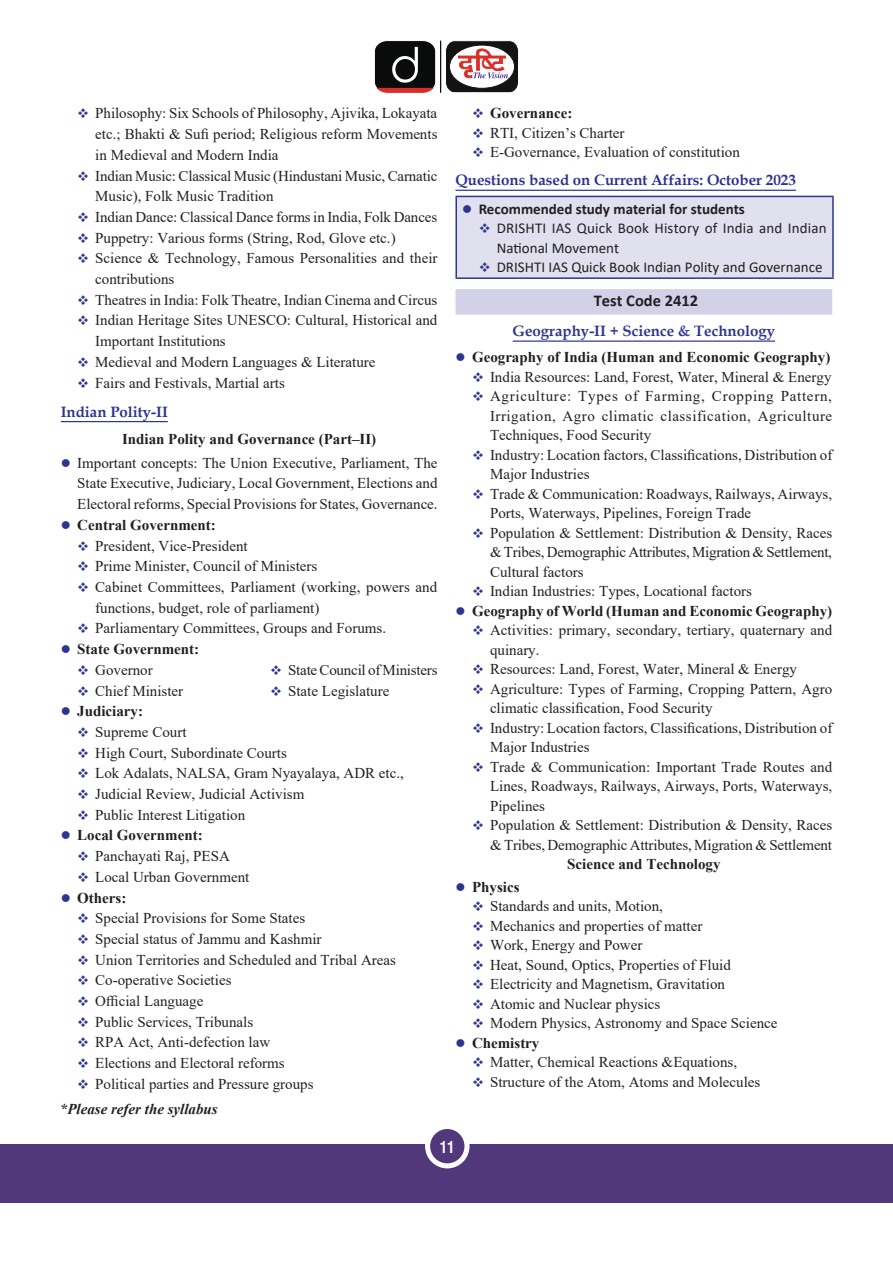
<style>
.page{position:relative;width:893px;height:1263px;background:#fff}
.page>*{position:absolute;margin:0;border:0;box-sizing:border-box;transform-origin:0 0}
.Test_Code-1{font:700 16.5px "Calibri";color:#231f20}
.t1{font:700 condensed 15.75px "Swiss 721 BT";color:#fff;scale:.95 1}
.t2{font:15px/19.5px "Times New Roman";color:#231f20}
.Para_1{font:700 15px "Times New Roman";color:#231f20}
.t3{font:15px/19.5px "Calibri";color:#231f20}
.H-1{font:700 15px "Book Antiqua";color:#2d3590}
.H1_Dark_Blue{font:700 15px "Book Antiqua";color:#2e3092}
.t4{font:700 15px "Calibri";color:#231f20}
.Para_1-2{font:italic 700 15px "Times New Roman";color:#231f20}
</style>
<div class="page">
<div style="left:0;top:1144px;width:893px;height:58px;background:#51387a"></div>
<div style="left:425px;top:1124px;width:45px;height:44px;background:#fff;border-radius:50%"></div>
<div style="left:430px;top:1129px;width:34px;height:34px;background:#51387a;border-radius:50%"></div>
<svg style="left:374px;top:40px;width:62px;height:53px;background:#433736"></svg>
<svg style="left:445px;top:41px;width:74px;height:52px"></svg>
<hr style="left:440px;top:41px;width:1px;height:52px;background:#040503">
<hr style="left:61px;top:421px;width:107px;height:1px;background:#2d3590">
<hr style="left:455px;top:190px;width:341px;height:1px;background:#2e3092">
<div style="left:455px;top:289px;width:377px;height:26px;background:#d3d1e8"></div>
<hr style="left:513px;top:340px;width:262px;height:2px;background:#2d3590">
<div style="left:456px;top:196px;width:377px;height:82px;background:#e1e0ef"></div>
<hr style="left:455px;top:196px;width:379px;height:1px;background:#2d3590">
<hr style="left:455px;top:197px;width:2px;height:80px;background:#2d3590">
<hr style="left:832px;top:197px;width:2px;height:80px;background:#2d3590">
<hr style="left:455px;top:277px;width:379px;height:2px;background:#2d3590">
<p class="t2" style="left:95px;top:103px;width:344px;line-height:20.7px;text-align:justify">Philosophy: Six Schools of Philosophy, Ajivika, Lokayata etc.; Bhakti &amp; Sufi period; Religious reform Movements in Medieval and Modern India</p>
<p class="t2" style="left:95px;top:165px;width:344px;line-height:20.7px">Indian Music: Classical Music (Hindustani Music, Carnatic<br>Music), Folk Music Tradition</p>
<p class="t2" style="left:95px;top:207px;width:343px">Indian Dance: Classical Dance forms in India, Folk Dances</p>
<p class="t2" style="left:95px;top:227px;width:302px">Puppetry: Various forms (String, Rod, Glove etc.)</p>
<p class="t2" style="left:95px;top:247px;width:344px;line-height:20.7px">Science &amp; Technology, Famous Personalities and their contributions</p>
<p class="t2" style="left:95px;top:289px;width:344px">Theatres in India: Folk Theatre, Indian Cinema and Circus</p>
<p class="t2" style="left:95px;top:310px;width:344px;line-height:20.7px">Indian Heritage Sites UNESCO: Cultural, Historical and<br>Important Institutions</p>
<p class="t2" style="left:95px;top:352px;width:282px">Medieval and Modern Languages &amp; Literature</p>
<p class="t2" style="left:95px;top:372px;width:191px">Fairs and Festivals, Martial arts</p>
<p class="H-1" style="left:61px;top:401px;width:109px">Indian Polity-II</p>
<p class="Para_1" style="left:122px;top:428px;width:256px">Indian Polity and Governance (Part–II)</p>
<p class="t2" style="left:77px;top:452px;width:362px;line-height:20.7px;text-align:justify">Important concepts: The Union Executive, Parliament, The State Executive, Judiciary, Local Government, Elections and Electoral reforms, Special Provisions for States, Governance.</p>
<p class="Para_1" style="left:77px;top:514px;width:140px">Central Government:</p>
<p class="t2" style="left:95px;top:535px;width:154px">President, Vice-President</p>
<p class="t2" style="left:95px;top:556px;width:224px">Prime Minister, Council of Ministers</p>
<p class="t2" style="left:95px;top:576px;width:344px;line-height:20.7px">Cabinet Committees, Parliament (working, powers and functions, budget, role of parliament)</p>
<p class="t2" style="left:95px;top:618px;width:292px">Parliamentary Committees, Groups and Forums.</p>
<p class="Para_1" style="left:77px;top:638px;width:124px">State Government:</p>
<p class="t2" style="left:95px;top:659px;width:59px">Governor</p>
<p class="t2" style="left:95px;top:680px;width:89px">Chief Minister</p>
<p class="t2" style="left:288px;top:659px;width:151px">State Council of Ministers</p>
<p class="t2" style="left:288px;top:680px;width:103px">State Legislature</p>
<p class="Para_1" style="left:77px;top:700px;width:67px">Judiciary:</p>
<p class="t2" style="left:95px;top:722px;width:93px">Supreme Court</p>
<p class="t2" style="left:95px;top:742px;width:193px">High Court, Subordinate Courts</p>
<p class="t2" style="left:95px;top:763px;width:310px">Lok Adalats, NALSA, Gram Nyayalaya, ADR etc.,</p>
<p class="t2" style="left:95px;top:784px;width:211px">Judicial Review, Judicial Activism</p>
<p class="t2" style="left:95px;top:804px;width:151px">Public Interest Litigation</p>
<p class="Para_1" style="left:77px;top:824px;width:127px">Local Government:</p>
<p class="t2" style="left:95px;top:846px;width:136px">Panchayati Raj, PESA</p>
<p class="t2" style="left:95px;top:866px;width:156px">Local Urban Government</p>
<p class="Para_1" style="left:77px;top:887px;width:51px">Others:</p>
<p class="t2" style="left:95px;top:908px;width:211px">Special Provisions for Some States</p>
<p class="t2" style="left:95px;top:929px;width:228px">Special status of Jammu and Kashmir</p>
<p class="t2" style="left:95px;top:949px;width:302px">Union Territories and Scheduled and Tribal Areas</p>
<p class="t2" style="left:95px;top:970px;width:138px">Co-operative Societies</p>
<p class="t2" style="left:95px;top:991px;width:110px">Official Language</p>
<p class="t2" style="left:95px;top:1011px;width:159px">Public Services, Tribunals</p>
<p class="t2" style="left:95px;top:1032px;width:176px">RPA Act, Anti-defection law</p>
<p class="t2" style="left:95px;top:1053px;width:191px">Elections and Electoral reforms</p>
<p class="t2" style="left:95px;top:1073px;width:220px">Political parties and Pressure groups</p>
<p class="Para_1-2" style="left:60px;top:1098px;width:159px">*Please refer the syllabus</p>
<p class="Para_1" style="left:490px;top:103px;width:84px">Governance:</p>
<p class="t2" style="left:490px;top:123px;width:136px">RTI, Citizen’s Charter</p>
<p class="t2" style="left:490px;top:142px;width:251px">E-Governance, Evaluation of constitution</p>
<p class="H1_Dark_Blue" style="left:455px;top:170px;width:342px">Questions based on Current Affairs: October 2023</p>
<p class="t4" style="left:479px;top:198px;width:268px">Recommended study material for students</p>
<p class="t3" style="left:497px;top:218px;width:332px">DRISHTI IAS Quick Book History of India and Indian<br>National Movement</p>
<p class="t3" style="left:497px;top:257px;width:327px">DRISHTI IAS Quick Book Indian Polity and Governance</p>
<p class="Test_Code-1" style="left:594px;top:289px;width:106px">Test Code 2412</p>
<p class="H-1" style="left:513px;top:321px;width:264px">Geography-II + Science &amp; Technology</p>
<p class="Para_1" style="left:472px;top:346px;width:360px">Geography of India (Human and Economic Geography)</p>
<p class="t2" style="left:490px;top:366px;width:343px">India Resources: Land, Forest, Water, Mineral &amp; Energy</p>
<p class="t2" style="left:490px;top:386px;width:344px;text-align:justify">Agriculture: Types of Farming, Cropping Pattern, Irrigation, Agro climatic classification, Agriculture Techniques, Food Security</p>
<p class="t2" style="left:490px;top:444px;width:344px">Industry: Location factors, Classifications, Distribution of<br>Major Industries</p>
<p class="t2" style="left:490px;top:483px;width:344px">Trade &amp; Communication: Roadways, Railways, Airways,<br>Ports, Waterways, Pipelines, Foreign Trade</p>
<p class="t2" style="left:490px;top:522px;width:344px;text-align:justify">Population &amp; Settlement: Distribution &amp; Density, Races &amp; Tribes, Demographic Attributes, Migration &amp; Settlement, Cultural factors</p>
<p class="t2" style="left:490px;top:581px;width:264px">Indian Industries: Types, Locational factors</p>
<p class="Para_1" style="left:472px;top:600px;width:362px">Geography of World (Human and Economic Geography)</p>
<p class="t2" style="left:490px;top:620px;width:344px">Activities: primary, secondary, tertiary, quaternary and quinary.</p>
<p class="t2" style="left:490px;top:659px;width:309px">Resources: Land, Forest, Water, Mineral &amp; Energy</p>
<p class="t2" style="left:490px;top:678px;width:344px">Agriculture: Types of Farming, Cropping Pattern, Agro climatic classification, Food Security</p>
<p class="t2" style="left:490px;top:717px;width:344px">Industry: Location factors, Classifications, Distribution of<br>Major Industries</p>
<p class="t2" style="left:490px;top:756px;width:344px;text-align:justify">Trade &amp; Communication: Important Trade Routes and Lines, Roadways, Railways, Airways, Ports, Waterways, Pipelines</p>
<p class="t2" style="left:490px;top:815px;width:344px">Population &amp; Settlement: Distribution &amp; Density, Races &amp; Tribes, Demographic Attributes, Migration &amp; Settlement</p>
<p class="Para_1" style="left:567px;top:853px;width:155px">Science and Technology</p>
<p class="Para_1" style="left:472px;top:876px;width:49px">Physics</p>
<p class="t2" style="left:490px;top:896px;width:174px">Standards and units, Motion,</p>
<p class="t2" style="left:490px;top:916px;width:214px">Mechanics and properties of matter</p>
<p class="t2" style="left:490px;top:935px;width:154px">Work, Energy and Power</p>
<p class="t2" style="left:490px;top:955px;width:242px">Heat, Sound, Optics, Properties of Fluid</p>
<p class="t2" style="left:490px;top:974px;width:236px">Electricity and Magnetism, Gravitation</p>
<p class="t2" style="left:490px;top:994px;width:172px">Atomic and Nuclear physics</p>
<p class="t2" style="left:490px;top:1013px;width:289px">Modern Physics, Astronomy and Space Science</p>
<p class="Para_1" style="left:472px;top:1032px;width:69px">Chemistry</p>
<p class="t2" style="left:490px;top:1052px;width:249px">Matter, Chemical Reactions &amp;Equations,</p>
<p class="t2" style="left:490px;top:1072px;width:272px">Structure of the Atom, Atoms and Molecules</p>
<p class="t1" style="left:440px;top:1138px;width:17px">11</p>
</div>
